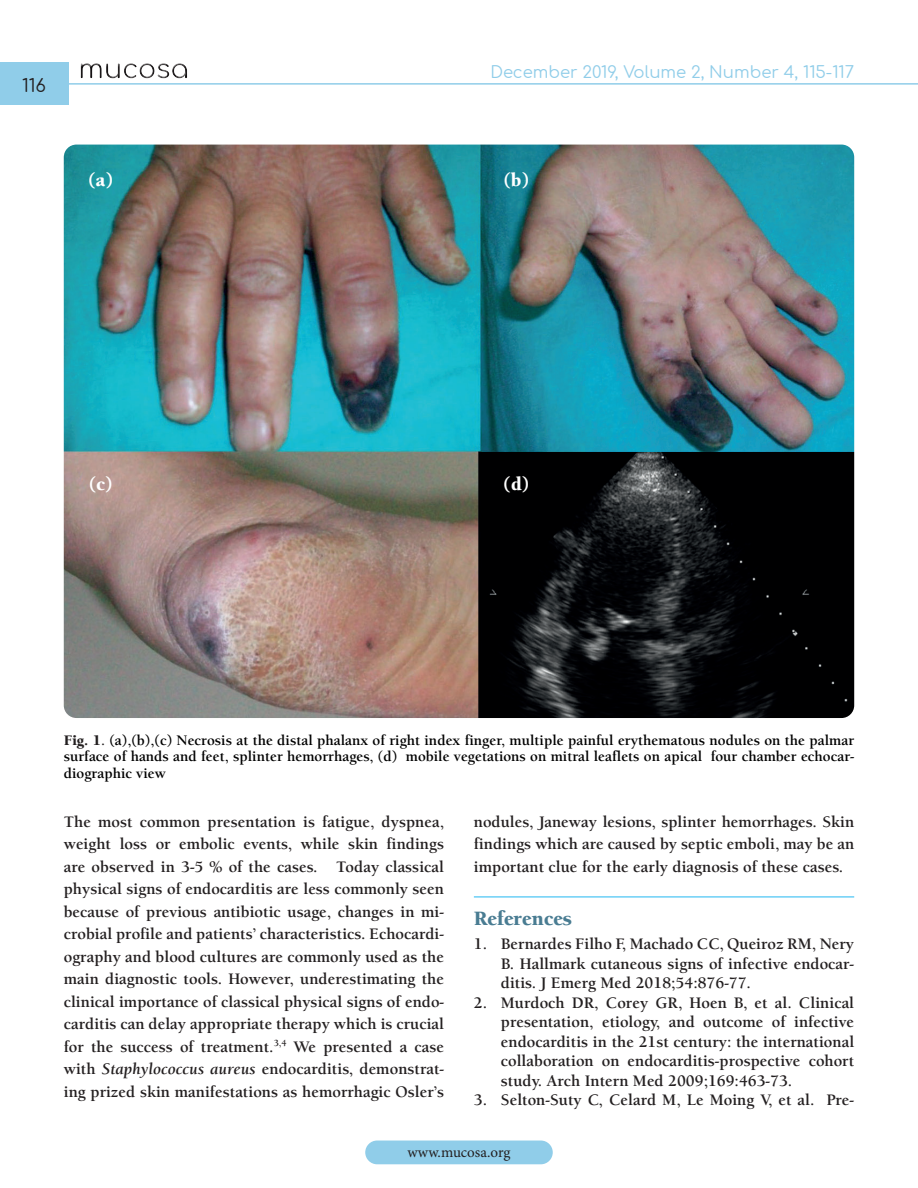
<style>
.page{position:relative;width:918px;height:1188px;background:#fff}
.page>*{position:absolute;margin:0;border:0;box-sizing:border-box;transform-origin:0 0}
.t1{font:21px "Berkeley Black Tr";color:#497c92}
.t2{font:19.5px "Berkeley Black Tr";color:#fff}
.t3{font:18px "Comfortaa";color:#231f20}
.t4{font:16.5px/22.5px "Berkeley Bold Tr";color:#231f20;text-align:justify}
.t5{font:16.5px "Comfortaa";color:#90cde9}
.t6{font:15px/16.5px "Berkeley Bold Tr";color:#000;text-align:justify}
.t7{font:15px "Minion Pro";color:#231f20}
.s1{font-family:"Berkeley Black Tr";color:#231f20}
.s2{color:#231f20}
.s3{font-family:"Berkeley Bold Italic Tr"}
</style>
<div class="page">
<div style="left:365px;top:1141px;width:188px;height:23px;background:#90cde9;border-radius:12px"></div>
<hr style="left:0;top:83px;width:918px;height:2px;background:#90cde9">
<div style="left:0;top:63px;width:68px;height:42px;background:#90cde9"></div>
<div style="left:78px;top:62px;width:112px;height:20px;background:#231f20;opacity:.75"></div>
<img style="left:64px;top:145px;width:790px;height:573px">
<hr style="left:474px;top:896px;width:380px;height:2px;background:#6bcff6">
<p class="t3" style="left:22px;top:69px;width:26px">116</p>
<p class="t5" style="left:490px;top:57px;width:365px">December 2019, Volume 2, Number 4, 115-117</p>
<p class="t2" style="left:88px;top:168px;width:27px">(a)</p>
<p class="t2" style="left:503px;top:168px;width:28px">(b)</p>
<p class="t2" style="left:89px;top:472px;width:26px">(c)</p>
<p class="t2" style="left:503px;top:472px;width:28px">(d)</p>
<p class="t6" style="left:64px;top:731px;width:792px"><span class="s1">Fig. 1</span><span class="s2">.</span> (a),(b),(c) Necrosis at the distal phalanx of right index finger, multiple painful erythematous nodules on the palmar surface of hands and feet, splinter hemorrhages, (d) mobile vegetations on mitral leaflets on apical four chamber echocar&shy;diographic view</p>
<p class="t4" style="left:64px;top:810px;width:382px">The most common presentation is fatigue, dyspnea, weight loss or embolic events, while skin findings are observed in 3-5 % of the cases. Today classical physical signs of endocarditis are less commonly seen because of previous antibiotic usage, changes in mi&shy;crobial profile and patients’ characteristics. Echocardi&shy;ography and blood cultures are commonly used as the main diagnostic tools. However, underestimating the clinical importance of classical physical signs of endo&shy;carditis can delay appropriate therapy which is crucial for the success of treatment.<sup>3,4</sup> We presented a case with <span class="s3">Staphylococcus aureus</span> endocarditis, demonstrat&shy;ing prized skin manifestations as hemorrhagic Osler’s</p>
<p class="t4" style="left:474px;top:810px;width:382px">nodules, Janeway lesions, splinter hemorrhages. Skin findings which are caused by septic emboli, may be an important clue for the early diagnosis of these cases.</p>
<p class="t1" style="left:474px;top:906px;width:100px">References</p>
<p class="t4" style="left:501px;top:934px;width:355px;line-height:19.5px;text-indent:-27px">1. Bernardes Filho F, Machado CC, Queiroz RM, Nery B. Hallmark cutaneous signs of infective endocar&shy;ditis. J Emerg Med 2018;54:876-77.</p>
<p class="t4" style="left:501px;top:992px;width:355px;line-height:19.5px;text-indent:-27px">2. Murdoch DR, Corey GR, Hoen B, et al. Clinical presentation, etiology, and outcome of infective endocarditis in the 21st century: the international collaboration on endocarditis-prospective cohort study. Arch Intern Med 2009;169:463-73.</p>
<p class="t4" style="left:474px;top:1088px;width:382px">3. Selton-Suty C, Celard M, Le Moing V, et al. Pre-</p>
<p class="t7" style="left:407px;top:1142px;width:105px">www.mucosa.org</p>
</div>
